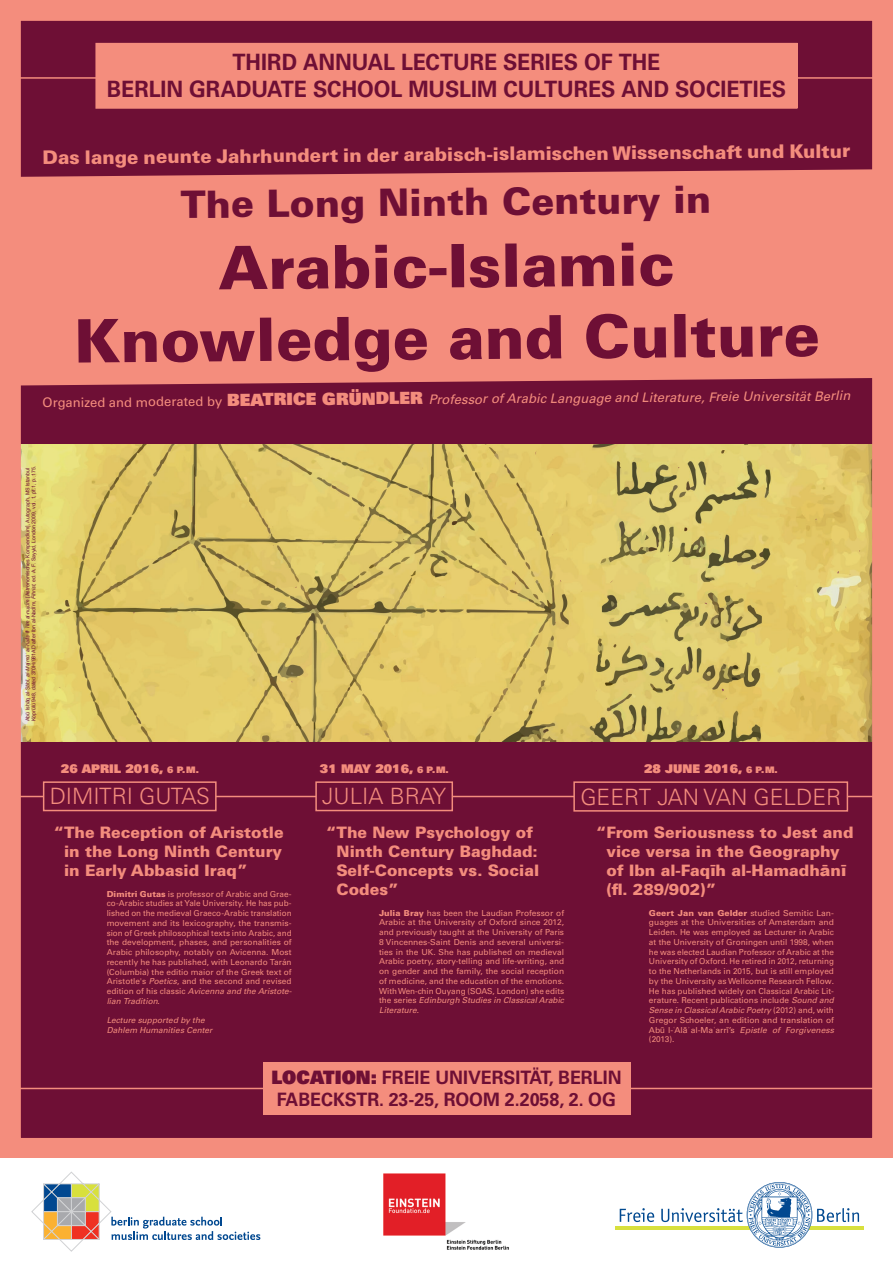
<style>
.page{position:relative;width:893px;height:1263px;background:#6e0f35}
.page>*{position:absolute;margin:0;border:0;box-sizing:border-box;transform-origin:0 0}
.t1{font:900 59.93px/72px "Univers LT Std";color:#6e0f35;text-align:center}
.t2{font:900 37.8px "Univers LT Std";letter-spacing:-.01em;color:#6e0f35}
.t3{font:700 22.5px/27px "Univers LT Std";letter-spacing:-.005em;color:#6e0f35;text-align:center;scale:.96 1}
.t4{font:300 22.5px "Univers LT Std";color:#f48d7d}
.t5{font:900 18.75px "Univers LT Std";color:#f48d7d}
.t6{font:700 18.45px/22.2px "Univers LT Std";color:#6e0f35;scale:.96 1}
.t7{font:900 15.75px/19px "Univers LT Std";color:#f48d7d;text-align:justify}
.t8{font:italic 13.05px "Univers LT Std";color:#f48d7d}
.t9{font:12px "Univers LT Std X Black";color:#f48d7d}
.t10{font:8.25px/9.8px "Univers LT Std";color:#f48d7d;text-align:justify}
.t11{font:italic 8.25px/9.8px "Univers LT Std";color:#f48d7d}
.t12{font:5.25px/6.3px "Arial";color:#6e0f35}
.s1{font-style:normal}
.s2{font-family:"Univers LT Std X Black";font-style:normal;font-size:16.8px}
.s3{font-style:italic}
.s4{font-size:9px}
.s5{font-family:"Arial"}
.s6{font-weight:900}
.s7{font-family:"Univers LT Std X Black";font-weight:400}
</style>
<div class="page">
<img style="left:22px;top:445px;width:849px;height:297px">
<hr style="left:11px;top:77px;width:863px;height:2px;background:#f48d7d">
<div style="left:96px;top:43px;width:701px;height:65px;background:#f48d7d"></div>
<hr style="left:0;top:1088px;width:873px;height:1px;background:#f48d7d">
<div style="left:263px;top:1062px;width:367px;height:53px;background:#f48d7d"></div>
<hr style="left:14px;top:796px;width:868px;height:1px;background:#f48d7d">
<div style="left:44px;top:782px;width:172px;height:28px;background:#6e0f35"></div>
<div style="left:43px;top:781px;width:174px;height:30px;border:2px solid #f48d7d"></div>
<div style="left:316px;top:782px;width:136px;height:28px;background:#6e0f35"></div>
<div style="left:315px;top:781px;width:138px;height:30px;border:2px solid #f48d7d"></div>
<div style="left:574px;top:782px;width:273px;height:29px;background:#6e0f35"></div>
<div style="left:573px;top:781px;width:275px;height:31px;border:2px solid #f48d7d"></div>
<div style="left:22px;top:169px;width:849px;height:216px;background:#f48d7d"></div>
<div style="left:0;top:0;width:893px;height:1159px;border:21px solid #f48d7d"></div>
<div style="left:0;top:1159px;width:893px;height:104px;background:#fff"></div>
<svg style="left:620px;top:1208px;width:34px;height:14px"></svg>
<hr style="left:615px;top:1226px;width:248px;height:3px;background:#d8e03d">
<svg style="left:661px;top:1182px;width:198px;height:66px"></svg>
<svg style="left:31px;top:1171px;width:229px;height:81px"></svg>
<img style="left:384px;top:1174px;width:125px;height:76px">
<h3 class="t3" style="left:107px;top:49px;width:709px">THIRD ANNUAL LECTURE SERIES OF THE<br>BERLIN GRADUATE SCHOOL MUSLIM CULTURES AND SOCIETIES</h3>
<h3 class="t5" style="left:42px;top:150px;width:809px;rotate:-1deg">Das lange neunte Jahrhundert in der arabisch-islamischen Wissenschaft und Kultur</h3>
<h2 class="t2" style="left:181px;top:178px;width:532px">The Long Ninth Century in</h2>
<h1 class="t1" style="left:72px;top:236px;width:748px;rotate:-1deg">Arabic-Islamic<br>Knowledge and Culture</h1>
<h3 class="t8" style="left:43px;top:390px;width:809px"><span class="s1">Organized and moderated by</span> <span class="s2">BEATRICE GRÜNDLER</span> Professor of Arabic Language and Literature, Freie Universität Berlin</h3>
<p class="t12" style="left:24px;top:721px;width:257px;rotate:-90deg">Abū Isḥāq al-Ṣābī, <span class="s3">al-Majmūʿ al-nafīs fī ʿilm al-nujūm</span> [Astronomisches Kompendium], Autograph, MS Istanbul<br>Köprülü 948, dated 370H/981AD after Ibn al-Nadīm, <span class="s3">Fihrist</span>, ed. A. F. Sayyid, London 2009, vol. 1, pt.1, p. 175.</p>
<h3 class="t9" style="left:61px;top:761px;width:139px">26 APRIL 2016, <span class="s4">6 P.M.</span></h3>
<h3 class="t4" style="left:50px;top:783px;width:162px">DIMITRI GUTAS</h3>
<h3 class="t9" style="left:320px;top:761px;width:130px">31 MAY 2016, <span class="s4">6 P.M.</span></h3>
<h3 class="t4" style="left:322px;top:783px;width:126px">JULIA BRAY</h3>
<h3 class="t9" style="left:644px;top:761px;width:135px">28 JUNE 2016, <span class="s4">6 P.M.</span></h3>
<h3 class="t4" style="left:580px;top:783px;width:262px">GEERT JAN VAN GELDER</h3>
<h3 class="t7" style="left:64px;top:823px;width:221px;text-indent:-11px">“The Reception of Aristotle in the Long Ninth Century in Early Abbasid Iraq”</h3>
<h3 class="t7" style="left:336px;top:823px;width:204px;text-align:left;text-indent:-11px">“The New Psychology of<br>Ninth Century Baghdad:<br>Self-Concepts vs. Social<br>Codes”</h3>
<h3 class="t7" style="left:596px;top:823px;width:259px;text-align:center">“From Seriousness to Jest and vice versa in the Geography<br>of Ibn al-Faq<span class="s5">ī</span>h al-Hamadh<span class="s5">ā</span>n<span class="s5">ī</span></h3>
<p class="t10" style="left:107px;top:889px;width:186px"><span class="s6">Dimitri Gutas</span> is professor of Arabic and Grae-</p>
<h3 class="t7" style="left:606px;top:879px;width:111px">(fl. 289/902)”</h3>
<p class="t10" style="left:107px;top:899px;width:187px">co-Arabic studies at Yale University. He has pub&shy;lished on the medieval Graeco-Arabic translation movement and its lexicography, the transmis&shy;sion of Greek philosophical texts into Arabic, and the development, phases, and personalities of Arabic philosophy, notably on Avicenna. Most recently he has published, with Leonardo Tarán (Columbia) the editio maior of the Greek text of Aristotle's <span class="s3">Poetics</span>, and the second and revised edition of his classic <span class="s3">Avicenna and the Aristote&shy;lian Tradition</span>.</p>
<p class="t11" style="left:107px;top:1016px;width:107px">Lecture supported by the<br>Dahlem Humanities Center</p>
<p class="t10" style="left:379px;top:908px;width:186px"><span class="s6">Julia Bray</span> has been the Laudian Professor of Arabic at the University of Oxford since 2012, and previously taught at the University of Paris 8 Vincennes-Saint Denis and several universi&shy;ties in the UK. She has published on medieval Arabic poetry, story-telling and life-writing, and on gender and the family, the social reception of medicine, and the education of the emotions.<br>With Wen-chin Ouyang (SOAS, London) she edits the series <span class="s3">Edinburgh Studies in Classical Arabic Literature</span>.</p>
<p class="t10" style="left:649px;top:908px;width:186px"><span class="s6">Geert Jan van Gelder</span> studied Semitic Lan&shy;guages at the Universities of Amsterdam and Leiden. He was employed as Lecturer in Arabic at the University of Groningen until 1998, when he was elected Laudian Professor of Arabic at the University of Oxford. He retired in 2012, returning to the Netherlands in 2015, but is still employed by the University as Wellcome Research Fellow.<br>He has published widely on Classical Arabic Lit&shy;erature. Recent publications include <span class="s3">Sound and Sense in Classical Arabic Poetry</span> (2012) and, with Gregor Schoeler, an edition and translation of Ab<span class="s5">ū</span> l-<span class="s5">ʿ</span>Al<span class="s5">āʾ</span>al-Ma<span class="s5">ʿ</span>arr<span class="s5">ī</span>’s <span class="s3">Epistle of Forgiveness </span>(2013).</p>
<h3 class="t6" style="left:271px;top:1066px;width:366px"><span class="s7">LOCATION:</span> FREIE UNIVERSITÄT, BERLIN<br>FABECKSTR. 23-25, ROOM 2.2058, 2. OG</h3>
</div>
